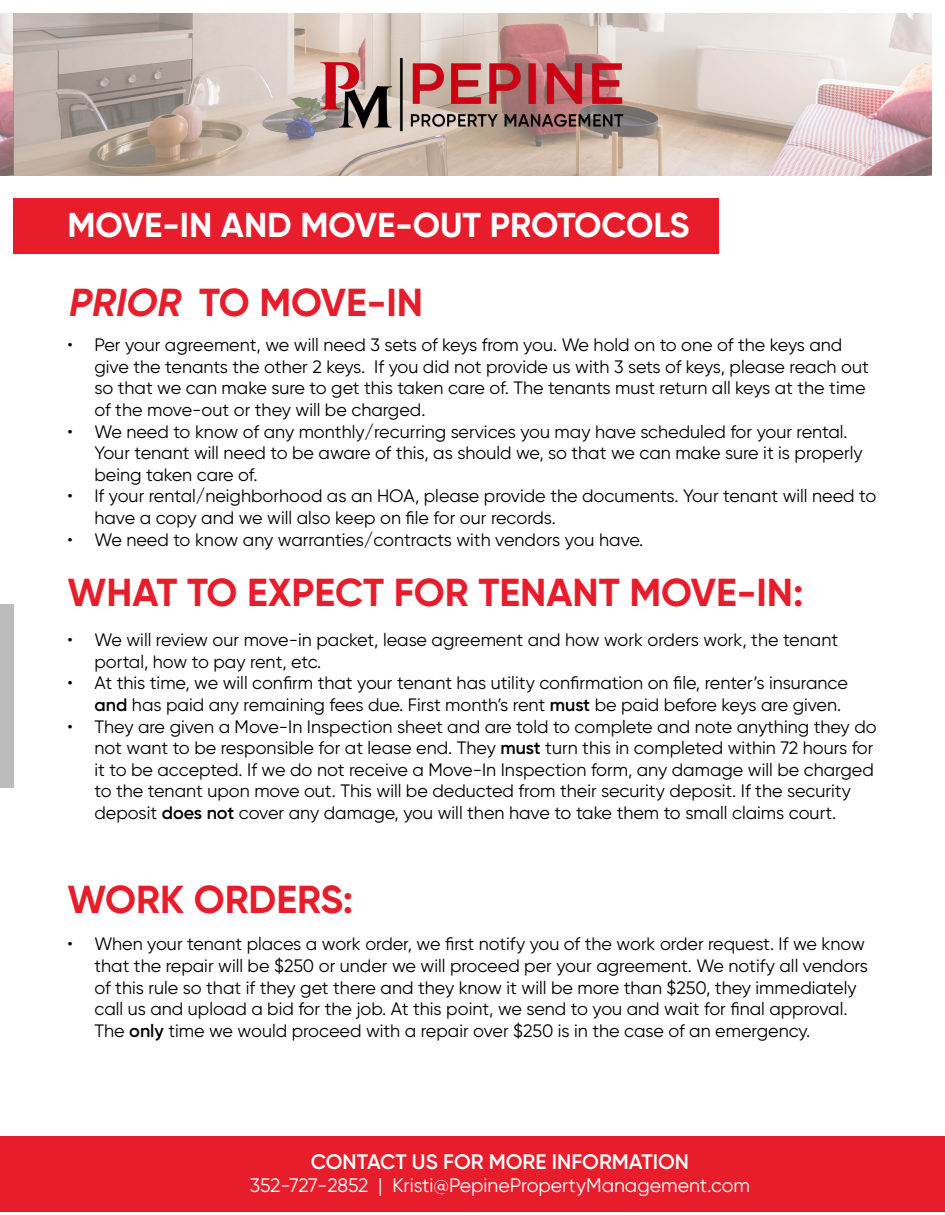
<style>
.page{position:relative;width:945px;height:1215px;background:#fff}
.page>*{position:absolute;margin:0;border:0;box-sizing:border-box;transform-origin:0 0}
.t1{font:700 39px "Gilroy";color:#e81d2c}
.t2{font:700 34.5px "Gilroy";color:#fff}
.t3{font:600 21px "Gilroy";color:#fff}
.t4{font:19.5px "Gilroy";color:#fff}
.t5{font:18px/21.6px "Gilroy";color:#000101}
.s1{font-style:italic}
.s2{font-weight:600}
</style>
<div class="page">
<div style="left:0;top:604px;width:14px;height:184px;background:#bbbcbb"></div>
<img style="left:0;top:14px;width:932px;height:162px">
<div style="left:0;top:1136px;width:27px;height:76px;background:#e81d2c"></div>
<img style="left:294px;top:14px;width:357px;height:162px">
<div style="left:14px;top:198px;width:705px;height:55px;background:#e81d2c"></div>
<div style="left:7px;top:1136px;width:938px;height:76px;background:#e81d2c"></div>
<p class="t2" style="left:68px;top:203px;width:624px">MOVE-IN AND MOVE-OUT PROTOCOLS</p>
<p class="t1" style="left:68px;top:278px;width:357px"><span class="s1">PRIOR</span> TO MOVE-IN</p>
<p class="t5" style="left:94px;top:334px;width:776px;text-indent:-27px">• Per your agreement, we will need 3 sets of keys from you. We hold on to one of the keys and give the tenants the other 2 keys. If you did not provide us with 3 sets of keys, please reach out so that we can make sure to get this taken care of. The tenants must return all keys at the time of the move-out or they will be charged.</p>
<p class="t5" style="left:94px;top:420px;width:770px;text-indent:-27px">• We need to know of any monthly/recurring services you may have scheduled for your rental.<br>Your tenant will need to be aware of this, as should we, so that we can make sure it is properly being taken care of.</p>
<p class="t5" style="left:94px;top:485px;width:783px;text-indent:-27px">• If your rental/neighborhood as an HOA, please provide the documents. Your tenant will need to have a copy and we will also keep on file for our records.</p>
<p class="t5" style="left:68px;top:528px;width:577px">• We need to know any warranties/contracts with vendors you have.</p>
<p class="t1" style="left:68px;top:568px;width:738px">WHAT TO EXPECT FOR TENANT MOVE-IN:</p>
<p class="t5" style="left:94px;top:629px;width:745px;text-indent:-27px">• We will review our move-in packet, lease agreement and how work orders work, the tenant portal, how to pay rent, etc.</p>
<p class="t5" style="left:94px;top:672px;width:755px;text-indent:-27px">• At this time, we will confirm that your tenant has utility confirmation on file, renter’s insurance <span class="s2">and</span> has paid any remaining fees due. First month’s rent <span class="s2">must</span> be paid before keys are given.</p>
<p class="t5" style="left:94px;top:715px;width:784px;text-indent:-27px">• They are given a Move-In Inspection sheet and are told to complete and note anything they do not want to be responsible for at lease end. They <span class="s2">must</span> turn this in completed within 72 hours for it to be accepted. If we do not receive a Move-In Inspection form, any damage will be charged to the tenant upon move out. This will be deducted from their security deposit. If the security deposit <span class="s2">does not</span> cover any damage, you will then have to take them to small claims court.</p>
<p class="t1" style="left:68px;top:875px;width:287px">WORK ORDERS:</p>
<p class="t5" style="left:94px;top:933px;width:775px;text-indent:-27px">• When your tenant places a work order, we first notify you of the work order request. If we know that the repair will be $250 or under we will proceed per your agreement. We notify all vendors of this rule so that if they get there and they know it will be more than $250, they immediately call us and upload a bid for the job. At this point, we send to you and wait for final approval.<br>The <span class="s2">only</span> time we would proceed with a repair over $250 is in the case of an emergency.</p>
<p class="t3" style="left:311px;top:1149px;width:380px">CONTACT US FOR MORE INFORMATION</p>
<p class="t4" style="left:250px;top:1174px;width:502px">352-727-2852 | Kristi@PepinePropertyManagement.com</p>
</div>
